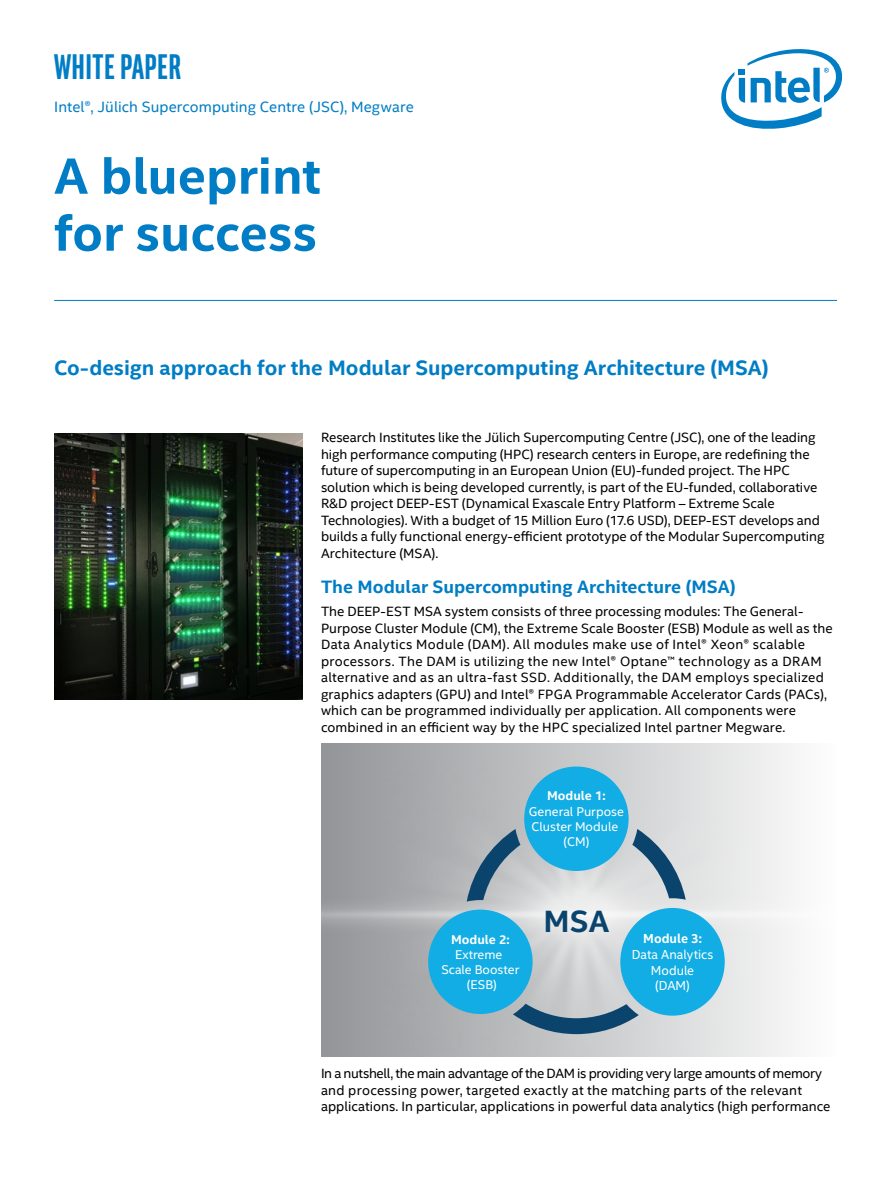
<style>
.page{position:relative;width:891px;height:1188px;background:#fff}
.page>*{position:absolute;margin:0;border:0;box-sizing:border-box;transform-origin:0 0}
.t1{font:700 51px/57px "Intel Clear";color:#007dc5}
.t2{font:700 36px "Intel Clear Pro";letter-spacing:.025em;color:#007dc5}
.t3{font:700 30.75px "Intel Clear";color:#0a446d}
.t4{font:700 21px "Intel Clear";color:#007dc5}
.t5{font:700 18px "Intel Clear";color:#007dc5}
.t6{font:15px "Intel Clear";letter-spacing:.005em;color:#007dc5}
.t7{font:13.5px/16.5px "Intel Clear";letter-spacing:.005em;color:#000}
.t8{font:13.05px/15.8px "Intel Clear";color:#fff;text-align:center}
.t9{font:700 13.05px "Intel Clear";color:#fff}
.t10{font:12.6px/15.1px "Intel Clear";color:#fff;text-align:center}
.t11{font:700 12.6px "Intel Clear";color:#fff}
</style>
<div class="page">
<img style="left:54px;top:434px;width:249px;height:265px">
<img style="left:321px;top:744px;width:472px;height:313px">
<div style="left:524px;top:767px;width:105px;height:104px;background:#12ade4;border-radius:50%"></div>
<div style="left:620px;top:908px;width:105px;height:108px;background:#12ade4;border-radius:50%"></div>
<svg style="left:632px;top:829px;width:54px;height:71px;background:#9aacba"></svg>
<div style="left:428px;top:910px;width:105px;height:104px;background:#12ade4;border-radius:50%"></div>
<svg style="left:467px;top:829px;width:53px;height:73px;background:#8497a5"></svg>
<svg style="left:513px;top:1004px;width:126px;height:30px;background:#69869b"></svg>
<svg style="left:721px;top:49px;width:122px;height:80px"></svg>
<hr style="left:54px;top:300px;width:783px;height:1px;background:#007dc5">
<h2 class="t2" style="left:54px;top:44px;width:128px">WHITE PAPER</h2>
<p class="t6" style="left:54px;top:96px;width:361px">Intel®, Jülich Supercomputing Centre (JSC), Megware</p>
<h1 class="t1" style="left:54px;top:146px;width:268px">A blueprint for success</h1>
<h3 class="t4" style="left:54px;top:353px;width:716px">Co-design approach for the Modular Supercomputing Architecture (MSA)</h3>
<p class="t7" style="left:321px;top:429px;width:505px">Research Institutes like the Jülich Supercomputing Centre (JSC), one of the leading high performance computing (HPC) research centers in Europe, are redefining the future of supercomputing in an European Union (EU)-funded project. The HPC solution which is being developed currently, is part of the EU-funded, collaborative R&amp;D project DEEP-EST (Dynamical Exascale Entry Platform – Extreme Scale Technologies). With a budget of 15 Million Euro (17.6 USD), DEEP-EST develops and builds a fully functional energy-efficient prototype of the Modular Supercomputing Architecture (MSA).</p>
<h3 class="t5" style="left:321px;top:574px;width:416px">The Modular Supercomputing Architecture (MSA)</h3>
<p class="t7" style="left:321px;top:603px;width:513px">The DEEP-EST MSA system consists of three processing modules: The General-Purpose Cluster Module (CM), the Extreme Scale Booster (ESB) Module as well as the Data Analytics Module (DAM). All modules make use of Intel® Xeon® scalable processors. The DAM is utilizing the new Intel® Optane™ technology as a DRAM alternative and as an ultra-fast SSD. Additionally, the DAM employs specialized graphics adapters (GPU) and Intel® FPGA Programmable Accelerator Cards (PACs), which can be programmed individually per application. All components were combined in an efficient way by the HPC specialized Intel partner Megware.</p>
<p class="t11" style="left:547px;top:787px;width:60px">Module 1:</p>
<p class="t10" style="left:529px;top:803px;width:96px">General Purpose<br>Cluster Module (CM)</p>
<p class="t11" style="left:451px;top:931px;width:60px">Module 2:</p>
<p class="t10" style="left:441px;top:947px;width:80px">Extreme<br>Scale Booster (ESB)</p>
<h3 class="t3" style="left:544px;top:900px;width:67px">MSA</h3>
<p class="t9" style="left:643px;top:930px;width:60px">Module 3:</p>
<p class="t8" style="left:632px;top:946px;width:83px">Data Analytics<br>Module<br>(DAM)</p>
<p class="t7" style="left:321px;top:1065px;width:511px">In a nutshell, the main advantage of the DAM is providing very large amounts of memory and processing power, targeted exactly at the matching parts of the relevant applications. In particular, applications in powerful data analytics (high performance</p>
</div>
